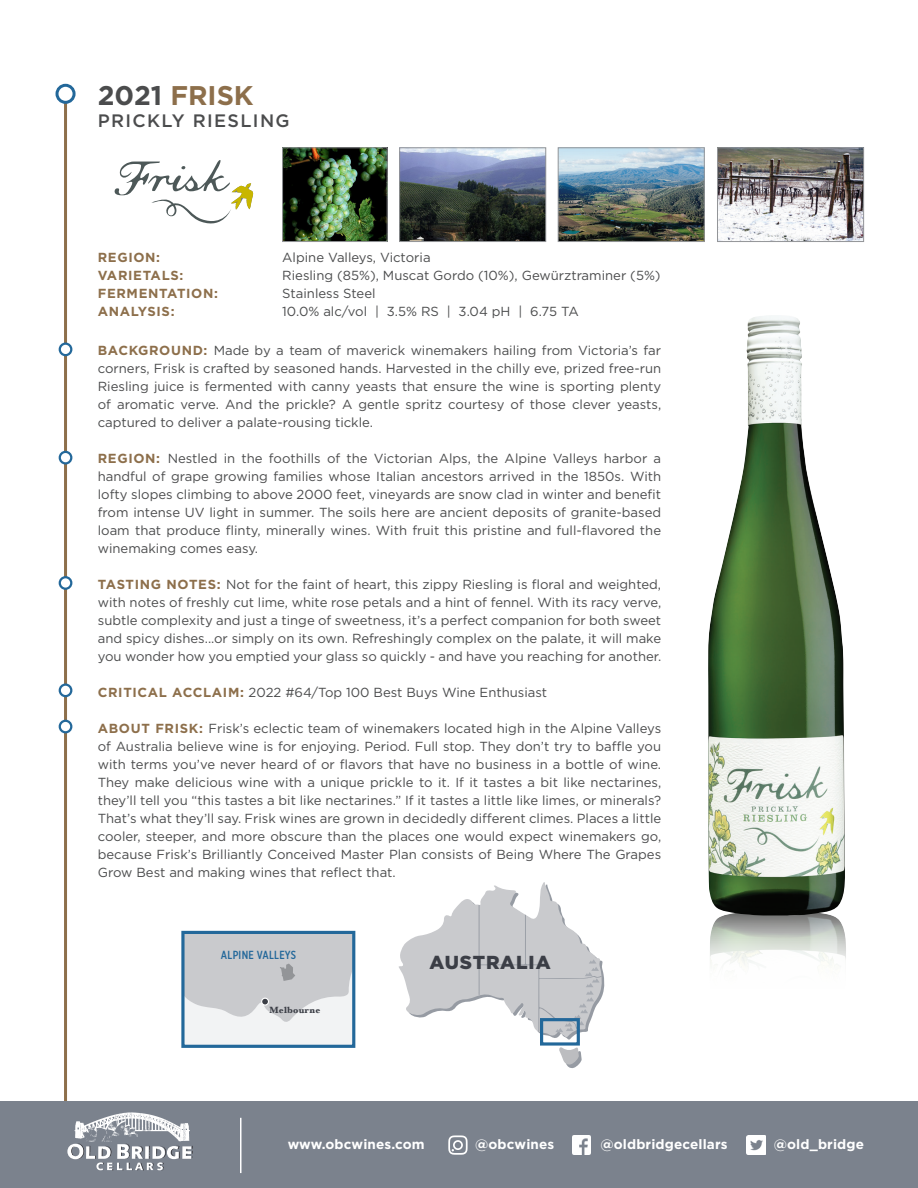
<style>
.page{position:relative;width:918px;height:1188px;background:#fff}
.page>*{position:absolute;margin:0;border:0;box-sizing:border-box;transform-origin:0 0}
.t1{font:700 27px "Gotham";color:#8d6f4b}
.t2{font:900 18.75px "Gotham";letter-spacing:.05em;color:#3b3e46}
.t3{font:500 18px "Gotham";letter-spacing:.075em;color:#4b4c4d}
.space{font:700 13.5px "Gotham";letter-spacing:.01em;color:#fff}
.Tasting_Notes_Paragr{font:13.2px/18px "Gotham";color:#4b4c4d;text-align:justify}
.Tasting_Notes_Paragr-2{font:700 13.2px "Gotham";letter-spacing:.05em;color:#8d6f4b}
.t4{font:500 11.7px "Gotham X Narrow";letter-spacing:.025em;color:#23689a}
.t5{font:700 9.45px "Baskerville";letter-spacing:.025em;color:#3b3e46}
.s1{color:#4b4c4d}
.s2{font-weight:700;color:#8d6f4b}
</style>
<div class="page">
<img style="left:710px;top:915px;width:136px;height:49px">
<img style="left:708px;top:316px;width:137px;height:599px">
<svg style="left:114px;top:160px;width:139px;height:64px"></svg>
<hr style="left:64px;top:85px;width:3px;height:1026px;background:#8d6f4b">
<img style="left:284px;top:149px;width:102px;height:91px">
<div style="left:282px;top:147px;width:106px;height:95px;border:1px solid #939598"></div>
<img style="left:560px;top:149px;width:143px;height:91px">
<div style="left:558px;top:147px;width:147px;height:95px;border:1px solid #939598"></div>
<img style="left:401px;top:149px;width:143px;height:91px">
<div style="left:399px;top:147px;width:147px;height:95px;border:1px solid #939598"></div>
<div style="left:57px;top:85px;width:17px;height:17px;background:#fff;border-radius:50%"></div>
<div style="left:56px;top:84px;width:20px;height:20px;border:3px solid #23689a;border-radius:50%"></div>
<img style="left:719px;top:149px;width:143px;height:91px">
<div style="left:717px;top:147px;width:147px;height:95px;border:1px solid #939598"></div>
<div style="left:60px;top:452px;width:11px;height:11px;background:#fff;border-radius:50%"></div>
<div style="left:59px;top:451px;width:13px;height:14px;border:2px solid #23689a;border-radius:50%"></div>
<div style="left:60px;top:685px;width:11px;height:11px;background:#fff;border-radius:50%"></div>
<div style="left:59px;top:683px;width:13px;height:14px;border:2px solid #23689a;border-radius:50%"></div>
<div style="left:60px;top:721px;width:11px;height:11px;background:#fff;border-radius:50%"></div>
<div style="left:59px;top:720px;width:13px;height:13px;border:2px solid #23689a;border-radius:50%"></div>
<div style="left:60px;top:344px;width:11px;height:11px;background:#fff;border-radius:50%"></div>
<div style="left:59px;top:343px;width:13px;height:13px;border:2px solid #23689a;border-radius:50%"></div>
<div style="left:60px;top:577px;width:11px;height:12px;background:#fff;border-radius:50%"></div>
<div style="left:59px;top:576px;width:13px;height:14px;border:2px solid #23689a;border-radius:50%"></div>
<div style="left:183px;top:933px;width:171px;height:114px;background:#f2f3f4"></div>
<svg style="left:185px;top:935px;width:166px;height:87px"></svg>
<div style="left:181px;top:931px;width:174px;height:117px;border:3px solid #23689a"></div>
<svg style="left:559px;top:1047px;width:23px;height:21px"></svg>
<svg style="left:399px;top:882px;width:206px;height:158px"></svg>
<div style="left:540px;top:1018px;width:40px;height:28px;border:3px solid #23689a"></div>
<div style="left:0;top:1102px;width:918px;height:86px;background:#7b828d"></div>
<img style="left:572px;top:1136px;width:19px;height:18px">
<img style="left:747px;top:1135px;width:19px;height:20px">
<svg style="left:448px;top:1135px;width:20px;height:20px"></svg>
<svg style="left:67px;top:1145px;width:4px;height:13px"></svg>
<img style="left:74px;top:1112px;width:115px;height:30px">
<img style="left:71px;top:1144px;width:122px;height:27px">
<hr style="left:240px;top:1118px;width:2px;height:55px;background:#fff">
<p class="t1" style="left:98px;top:78px;width:157px"><span class="s1">2021</span> FRISK</p>
<p class="t3" style="left:98px;top:109px;width:193px">PRICKLY RIESLING</p>
<p class="Tasting_Notes_Paragr-2" style="left:98px;top:248px;width:64px">REGION:</p>
<p class="Tasting_Notes_Paragr" style="left:282px;top:248px;width:150px">Alpine Valleys, Victoria</p>
<p class="Tasting_Notes_Paragr-2" style="left:98px;top:266px;width:87px">VARIETALS:</p>
<p class="Tasting_Notes_Paragr" style="left:282px;top:266px;width:380px">Riesling (85%), Muscat Gordo (10%), Gewürztraminer (5%)</p>
<p class="Tasting_Notes_Paragr-2" style="left:98px;top:284px;width:122px">FERMENTATION:</p>
<p class="Tasting_Notes_Paragr" style="left:282px;top:284px;width:95px">Stainless Steel</p>
<p class="Tasting_Notes_Paragr-2" style="left:98px;top:302px;width:78px">ANALYSIS:</p>
<p class="Tasting_Notes_Paragr" style="left:282px;top:302px;width:298px">10.0% alc/vol | 3.5% RS | 3.04 pH | 6.75 TA</p>
<p class="Tasting_Notes_Paragr" style="left:98px;top:341px;width:565px"><span class="s2">BACKGROUND:</span> Made by a team of maverick winemakers hailing from Victoria’s far corners, Frisk is crafted by seasoned hands. Harvested in the chilly eve, prized free-run Riesling juice is fermented with canny yeasts that ensure the wine is sporting plenty of aromatic verve. And the prickle? A gentle spritz courtesy of those clever yeasts, captured to deliver a palate-rousing tickle.</p>
<p class="Tasting_Notes_Paragr" style="left:98px;top:449px;width:565px"><span class="s2">REGION:</span> Nestled in the foothills of the Victorian Alps, the Alpine Valleys harbor a handful of grape growing families whose Italian ancestors arrived in the 1850s. With lofty slopes climbing to above 2000 feet, vineyards are snow clad in winter and benefit from intense UV light in summer. The soils here are ancient deposits of granite-based loam that produce flinty, minerally wines. With fruit this pristine and full-flavored the winemaking comes easy.</p>
<p class="Tasting_Notes_Paragr" style="left:98px;top:575px;width:565px"><span class="s2">TASTING NOTES:</span> Not for the faint of heart, this zippy Riesling is floral and weighted, with notes of freshly cut lime, white rose petals and a hint of fennel. With its racy verve, subtle complexity and just a tinge of sweetness, it’s a perfect companion for both sweet and spicy dishes...or simply on its own. Refreshingly complex on the palate, it will make you wonder how you emptied your glass so quickly - and have you reaching for another.</p>
<p class="Tasting_Notes_Paragr" style="left:98px;top:683px;width:451px"><span class="s2">CRITICAL ACCLAIM:</span> 2022 #64/Top 100 Best Buys Wine Enthusiast</p>
<p class="Tasting_Notes_Paragr" style="left:98px;top:719px;width:565px"><span class="s2">ABOUT FRISK:</span> Frisk’s eclectic team of winemakers located high in the Alpine Valleys of Australia believe wine is for enjoying. Period. Full stop. They don’t try to baffle you with terms you’ve never heard of or flavors that have no business in a bottle of wine.<br>They make delicious wine with a unique prickle to it. If it tastes a bit like nectarines, they’ll tell you “this tastes a bit like nectarines.” If it tastes a little like limes, or minerals?<br>That’s what they’ll say. Frisk wines are grown in decidedly different climes. Places a little cooler, steeper, and more obscure than the places one would expect winemakers go, because Frisk’s Brilliantly Conceived Master Plan consists of Being Where The Grapes Grow Best and making wines that reflect that.</p>
<p class="t4" style="left:221px;top:948px;width:77px">ALPINE VALLEYS</p>
<p class="t5" style="left:269px;top:1003px;width:53px">Melbourne</p>
<p class="t2" style="left:429px;top:950px;width:123px">AUSTRALIA</p>
<p class="space" style="left:288px;top:1135px;width:139px">www.obcwines.com</p>
<p class="space" style="left:475px;top:1135px;width:81px">@obcwines</p>
<p class="space" style="left:600px;top:1135px;width:129px">@oldbridgecellars</p>
<p class="space" style="left:774px;top:1135px;width:92px">@old_bridge</p>
</div>
